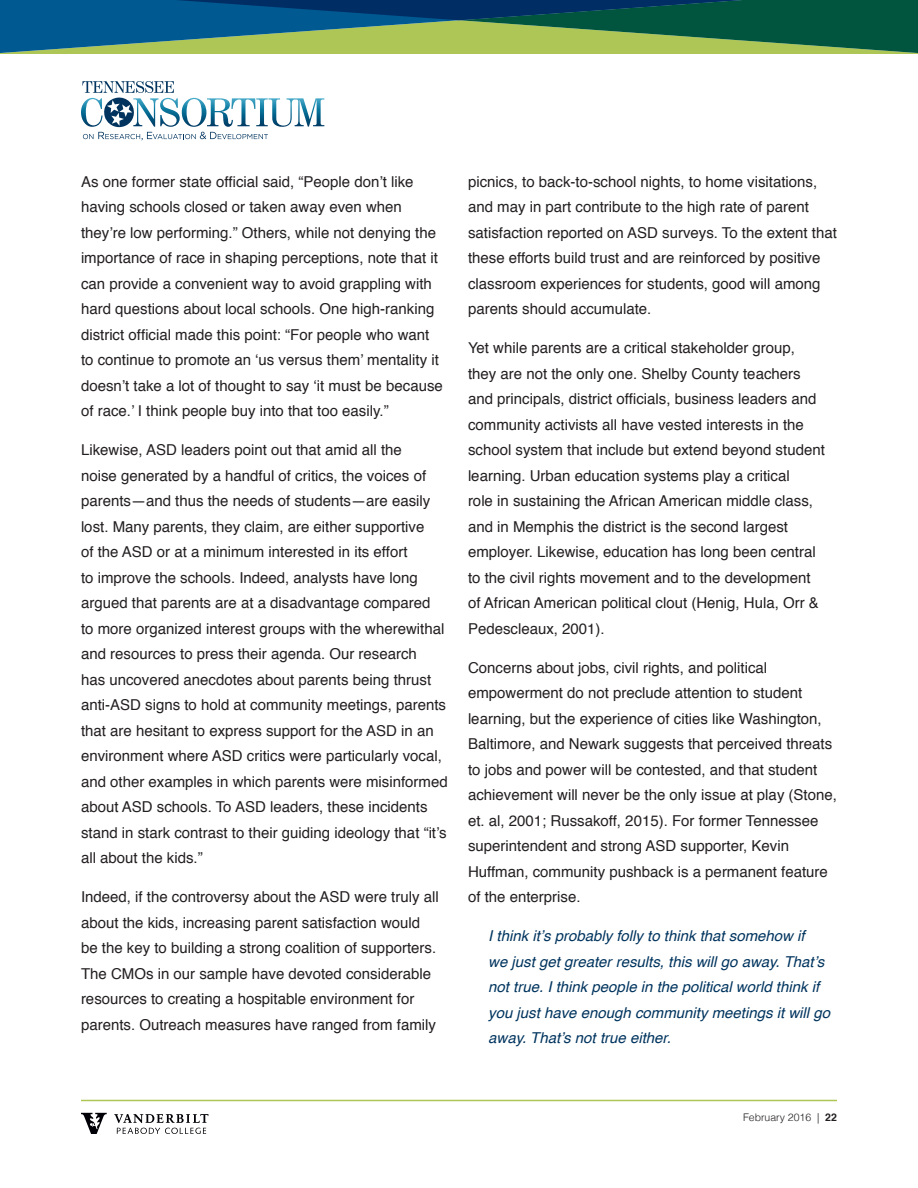
<style>
.page{position:relative;width:918px;height:1188px;background:#fff}
.page>*{position:absolute;margin:0;border:0;box-sizing:border-box;transform-origin:0 0}
.t1{font:15px/25.5px "Helvetica";color:#231f20}
.t2{font:italic 15px/25.5px "Helvetica";color:#00345e}
.t3{font:300 10.5px "Helvetica";color:#231f20}
.s1{font-weight:700}
</style>
<div class="page">
<svg style="left:0;top:0;width:918px;height:54px;background:#387662"></svg>
<svg style="left:81px;top:81px;width:243px;height:59px"></svg>
<hr style="left:81px;top:1100px;width:756px;height:1px;background:#adc656">
<svg style="left:81px;top:1113px;width:26px;height:21px"></svg>
<svg style="left:114px;top:1114px;width:94px;height:20px"></svg>
<p class="t1" style="left:81px;top:170px;width:363px">As one former state official said, “People don’t like having schools closed or taken away even when they’re low performing.” Others, while not denying the importance of race in shaping perceptions, note that it can provide a convenient way to avoid grappling with hard questions about local schools. One high-ranking district official made this point: “For people who want to continue to promote an ‘us versus them’ mentality it doesn’t take a lot of thought to say ‘it must be because of race.’ I think people buy into that too easily.”</p>
<p class="t1" style="left:81px;top:438px;width:368px">Likewise, ASD leaders point out that amid all the<br>noise generated by a handful of critics, the voices of parents—and thus the needs of students—are easily lost. Many parents, they claim, are either supportive<br>of the ASD or at a minimum interested in its effort<br>to improve the schools. Indeed, analysts have long argued that parents are at a disadvantage compared<br>to more organized interest groups with the wherewithal and resources to press their agenda. Our research<br>has uncovered anecdotes about parents being thrust anti-ASD signs to hold at community meetings, parents that are hesitant to express support for the ASD in an environment where ASD critics were particularly vocal, and other examples in which parents were misinformed about ASD schools. To ASD leaders, these incidents stand in stark contrast to their guiding ideology that “it’s all about the kids.”</p>
<p class="t1" style="left:81px;top:885px;width:359px">Indeed, if the controversy about the ASD were truly all about the kids, increasing parent satisfaction would be the key to building a strong coalition of supporters.<br>The CMOs in our sample have devoted considerable resources to creating a hospitable environment for parents. Outreach measures have ranged from family</p>
<p class="t1" style="left:468px;top:170px;width:371px">picnics, to back-to-school nights, to home visitations, and may in part contribute to the high rate of parent satisfaction reported on ASD surveys. To the extent that these efforts build trust and are reinforced by positive classroom experiences for students, good will among parents should accumulate.</p>
<p class="t1" style="left:468px;top:336px;width:358px">Yet while parents are a critical stakeholder group, they are not the only one. Shelby County teachers and principals, district officials, business leaders and community activists all have vested interests in the school system that include but extend beyond student learning. Urban education systems play a critical<br>role in sustaining the African American middle class, and in Memphis the district is the second largest employer. Likewise, education has long been central to the civil rights movement and to the development of African American political clout (Henig, Hula, Orr &amp; Pedescleaux, 2001).</p>
<p class="t1" style="left:468px;top:656px;width:370px">Concerns about jobs, civil rights, and political empowerment do not preclude attention to student learning, but the experience of cities like Washington, Baltimore, and Newark suggests that perceived threats to jobs and power will be contested, and that student achievement will never be the only issue at play (Stone, et. al, 2001; Russakoff, 2015). For former Tennessee superintendent and strong ASD supporter, Kevin Huffman, community pushback is a permanent feature of the enterprise.</p>
<p class="t2" style="left:488px;top:924px;width:343px">I think it’s probably folly to think that somehow if<br>we just get greater results, this will go away. That’s not true. I think people in the political world think if you just have enough community meetings it will go away. That’s not true either.</p>
<p class="t3" style="left:743px;top:1113px;width:95px">February 2016 | <span class="s1">22</span></p>
</div>
